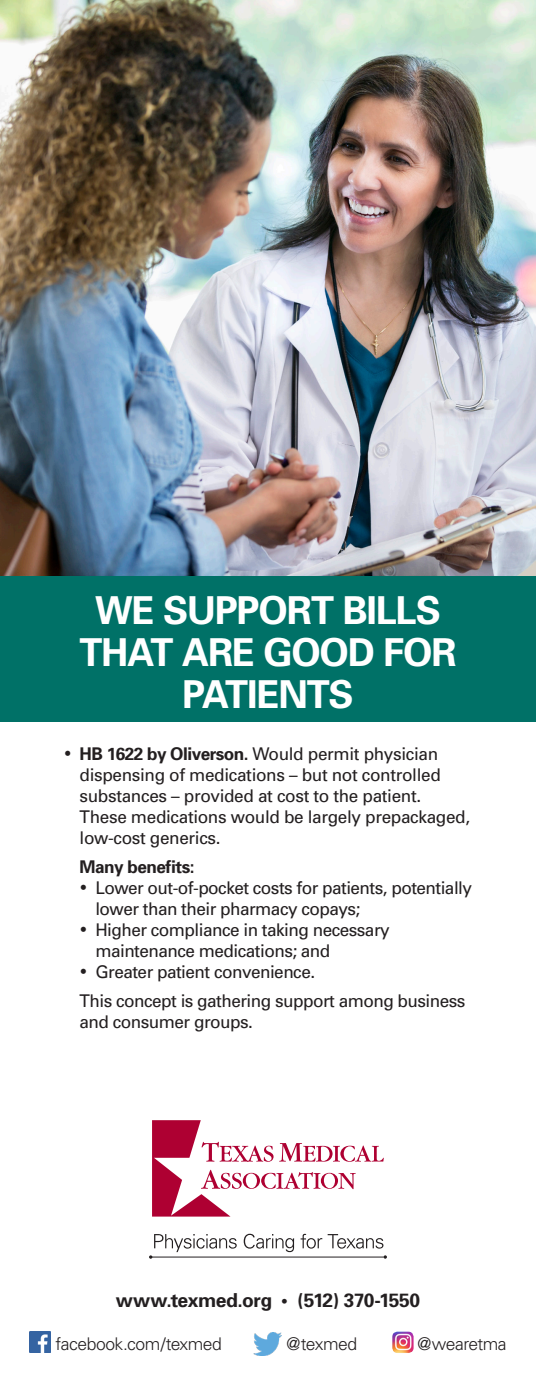
<style>
.page{position:relative;width:536px;height:1386px;background:#fff}
.page>*{position:absolute;margin:0;border:0;box-sizing:border-box;transform-origin:0 0}
.body_bold_it{font:700 38.5px/42px "Univers";letter-spacing:-.03em;color:#fff;text-align:center}
.t1{font:700 19.25px "Univers";letter-spacing:-.025em;color:#231f20}
.List_Paragraph{font:17.5px/21px "Univers";letter-spacing:-.03em;color:#231f20}
.t2{font:300 17.5px "Univers";letter-spacing:-.03em;color:#231f20}
.List_Paragraph-2{font:700 17.5px "Univers";letter-spacing:-.03em;color:#231f20}
.s1{font-weight:700}
</style>
<div class="page">
<div style="left:0;top:576px;width:536px;height:146px;background:#007167"></div>
<img style="left:30px;top:1332px;width:21px;height:21px">
<img style="left:253px;top:1332px;width:28px;height:23px">
<img style="left:392px;top:1332px;width:21px;height:21px">
<svg style="left:152px;top:1120px;width:231px;height:97px"></svg>
<hr style="left:151px;top:1257px;width:232px;height:1px;background:#231f20">
<svg style="left:383px;top:1255px;width:4px;height:4px"></svg>
<svg style="left:149px;top:1234px;width:88px;height:25px"></svg>
<svg style="left:243px;top:1234px;width:51px;height:18px"></svg>
<svg style="left:300px;top:1234px;width:83px;height:15px"></svg>
<img style="left:0;top:0;width:536px;height:576px">
<p class="body_bold_it" style="left:79px;top:589px;width:378px">WE SUPPORT BILLS<br>THAT ARE GOOD FOR<br>PATIENTS</p>
<p class="List_Paragraph" style="left:80px;top:744px;width:392px;text-indent:-16px">• <span class="s1">HB 1622 by Oliverson.</span> Would permit physician dispensing of medications – but not controlled substances – provided at cost to the patient.<br>These medications would be largely prepackaged, low-cost generics.</p>
<p class="List_Paragraph-2" style="left:80px;top:856px;width:116px">Many benefits:</p>
<p class="List_Paragraph" style="left:95px;top:878px;width:378px;text-indent:-16px">• Lower out-of-pocket costs for patients, potentially lower than their pharmacy copays;</p>
<p class="List_Paragraph" style="left:95px;top:920px;width:296px;text-indent:-16px">• Higher compliance in taking necessary maintenance medications; and</p>
<p class="List_Paragraph" style="left:80px;top:962px;width:237px">• Greater patient convenience.</p>
<p class="List_Paragraph" style="left:80px;top:991px;width:387px">This concept is gathering support among business and consumer groups.</p>
<p class="t1" style="left:116px;top:1288px;width:305px">www.texmed.org • (512) 370-1550</p>
<p class="t2" style="left:56px;top:1334px;width:168px">facebook.com/texmed</p>
<p class="t2" style="left:286px;top:1334px;width:72px">@texmed</p>
<p class="t2" style="left:417px;top:1334px;width:90px">@wearetma</p>
</div>
